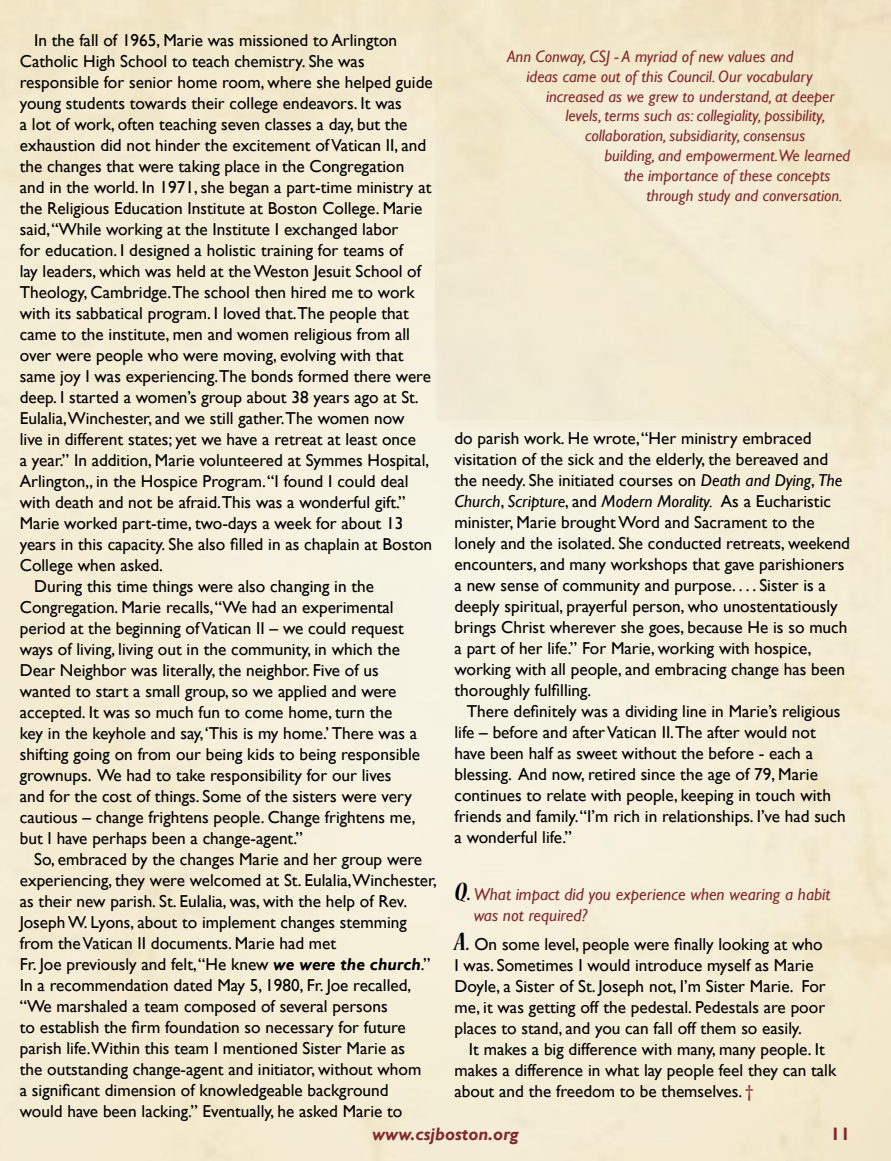
<style>
.page{position:relative;width:891px;height:1161px;background:#fff}
.page>*{position:absolute;margin:0;border:0;box-sizing:border-box;transform-origin:0 0}
.t1{font:italic 700 18px "Gill Sans";color:#812a2e}
.t2{font:700 18px "Gill Sans";color:#812a2e}
.t3{font:17.25px/21px "Gill Sans";color:#000}
.t4{font:italic 17.25px/21px "Gill Sans";color:#812a2e}
.t5{font:italic 16.5px "Gill Sans";color:#812a2e}
.s1{font-weight:700;font-style:italic}
.s2{font-style:italic}
.s3{font-family:"Nueva Std";font-weight:700;font-stretch:condensed;font-size:28.5px;color:#000}
.s4{font-family:"Nueva Std";font-weight:700;font-style:italic;font-stretch:condensed;font-size:28.5px}
.s5{color:#812a2e}
</style>
<div class="page">
<div style="left:442px;top:0;width:449px;height:434px;background:#996e2e;opacity:.75"></div>
<img style="left:436px;top:0;width:455px;height:422px">
<p class="t3" style="left:34px;top:30px;width:365px">In the fall of 1965, Marie was missioned to Arlington</p>
<p class="t3" style="left:20px;top:51px;width:346px">Catholic High School to teach chemistry. She was</p>
<p class="t3" style="left:20px;top:72px;width:414px">responsible for senior home room, where she helped guide</p>
<p class="t3" style="left:20px;top:93px;width:384px">young students towards their college endeavors. It was</p>
<p class="t3" style="left:20px;top:114px;width:389px">a lot of work, often teaching seven classes a day, but the</p>
<p class="t3" style="left:20px;top:135px;width:408px">exhaustion did not hinder the excitement of Vatican II, and</p>
<p class="t3" style="left:20px;top:156px;width:386px">the changes that were taking place in the Congregation</p>
<p class="t3" style="left:20px;top:177px;width:413px">and in the world. In 1971, she began a part-time ministry at</p>
<p class="t3" style="left:20px;top:198px;width:404px">the Religious Education Institute at Boston College. Marie</p>
<p class="t3" style="left:20px;top:219px;width:380px">said, “While working at the Institute I exchanged labor</p>
<p class="t3" style="left:20px;top:240px;width:385px">for education. I designed a holistic training for teams of</p>
<p class="t3" style="left:20px;top:261px;width:403px">lay leaders, which was held at the Weston Jesuit School of</p>
<p class="t3" style="left:20px;top:282px;width:396px">Theology, Cambridge.The school then hired me to work</p>
<p class="t3" style="left:20px;top:303px;width:391px">with its sabbatical program. I loved that.The people that</p>
<p class="t3" style="left:20px;top:324px;width:392px">came to the institute, men and women religious from all</p>
<p class="t3" style="left:20px;top:345px;width:385px">over were people who were moving, evolving with that</p>
<p class="t3" style="left:20px;top:366px;width:413px">same joy I was experiencing.The bonds formed there were</p>
<p class="t3" style="left:20px;top:387px;width:400px">deep. I started a women’s group about 38 years ago at St.</p>
<p class="t3" style="left:20px;top:408px;width:386px">Eulalia,Winchester, and we still gather.The women now</p>
<p class="t3" style="left:20px;top:429px;width:398px">live in different states; yet we have a retreat at least once</p>
<p class="t3" style="left:20px;top:450px;width:411px">a year.” In addition, Marie volunteered at Symmes Hospital,</p>
<p class="t3" style="left:20px;top:471px;width:390px">Arlington,, in the Hospice Program. “I found I could deal</p>
<p class="t3" style="left:20px;top:492px;width:387px">with death and not be afraid.This was a wonderful gift.”</p>
<p class="t3" style="left:20px;top:513px;width:385px">Marie worked part-time, two-days a week for about 13</p>
<p class="t3" style="left:20px;top:534px;width:414px">years in this capacity. She also filled in as chaplain at Boston</p>
<p class="t3" style="left:20px;top:555px;width:145px">College when asked.</p>
<p class="t3" style="left:34px;top:576px;width:341px">During this time things were also changing in the</p>
<p class="t3" style="left:20px;top:597px;width:375px">Congregation. Marie recalls, “We had an experimental</p>
<p class="t3" style="left:20px;top:618px;width:386px">period at the beginning of Vatican II – we could request</p>
<p class="t3" style="left:20px;top:639px;width:382px">ways of living, living out in the community, in which the</p>
<p class="t3" style="left:20px;top:660px;width:361px">Dear Neighbor was literally, the neighbor. Five of us</p>
<p class="t3" style="left:20px;top:681px;width:378px">wanted to start a small group, so we applied and were</p>
<p class="t3" style="left:20px;top:702px;width:374px">accepted. It was so much fun to come home, turn the</p>
<p class="t3" style="left:20px;top:723px;width:399px">key in the keyhole and say, ‘This is my home.’ There was a</p>
<p class="t3" style="left:20px;top:744px;width:402px">shifting going on from our being kids to being responsible</p>
<p class="t3" style="left:20px;top:765px;width:373px">grownups. We had to take responsibility for our lives</p>
<p class="t3" style="left:20px;top:786px;width:394px">and for the cost of things. Some of the sisters were very</p>
<p class="t3" style="left:20px;top:807px;width:397px">cautious – change frightens people. Change frightens me,</p>
<p class="t3" style="left:20px;top:828px;width:284px">but I have perhaps been a change-agent.”</p>
<p class="t3" style="left:34px;top:849px;width:389px">So, embraced by the changes Marie and her group were</p>
<p class="t3" style="left:20px;top:870px;width:419px">experiencing, they were welcomed at St. Eulalia,Winchester,</p>
<p class="t3" style="left:20px;top:891px;width:389px">as their new parish. St. Eulalia, was, with the help of Rev.</p>
<p class="t3" style="left:20px;top:912px;width:389px">Joseph W. Lyons, about to implement changes stemming</p>
<p class="t3" style="left:20px;top:933px;width:318px">from the Vatican II documents. Marie had met</p>
<p class="t3" style="left:20px;top:954px;width:412px">Fr. Joe previously and felt, “He knew <span class="s1">we were the church</span>.”</p>
<p class="t3" style="left:20px;top:975px;width:393px">In a recommendation dated May 5, 1980, Fr. Joe recalled,</p>
<p class="t3" style="left:20px;top:996px;width:369px">“We marshaled a team composed of several persons</p>
<p class="t3" style="left:20px;top:1017px;width:388px">to establish the firm foundation so necessary for future</p>
<p class="t3" style="left:20px;top:1038px;width:387px">parish life.Within this team I mentioned Sister Marie as</p>
<p class="t3" style="left:20px;top:1059px;width:403px">the outstanding change-agent and initiator, without whom</p>
<p class="t3" style="left:20px;top:1080px;width:370px">a significant dimension of knowledgeable background</p>
<p class="t3" style="left:20px;top:1101px;width:384px">would have been lacking.” Eventually, he asked Marie to</p>
<p class="t5" style="left:507px;top:47px;width:288px">Ann Conway, CSJ - A myriad of new values and</p>
<p class="t5" style="left:527px;top:67px;width:288px">ideas came out of this Council. Our vocabulary</p>
<p class="t5" style="left:546px;top:86px;width:290px">increased as we grew to understand, at deeper</p>
<p class="t5" style="left:566px;top:106px;width:261px">levels, terms such as: collegiality, possibility,</p>
<p class="t5" style="left:585px;top:126px;width:222px">collaboration, subsidiarity, consensus</p>
<p class="t5" style="left:605px;top:146px;width:247px">building, and empowerment.We learned</p>
<p class="t5" style="left:624px;top:166px;width:208px">the importance of these concepts</p>
<p class="t5" style="left:647px;top:185px;width:198px">through study and conversation.</p>
<p class="t3" style="left:455px;top:428px;width:397px">do parish work. He wrote, “Her ministry embraced visitation of the sick and the elderly, the bereaved and the needy. She initiated courses on <span class="s2">Death and Dying</span>, <span class="s2">The Church</span>, <span class="s2">Scripture</span>, and <span class="s2">Modern Morality.</span> As a Eucharistic minister, Marie brought Word and Sacrament to the lonely and the isolated. She conducted retreats, weekend encounters, and many workshops that gave parishioners a new sense of community and purpose. . . . Sister is a deeply spiritual, prayerful person, who unostentatiously brings Christ wherever she goes, because He is so much a part of her life.” For Marie, working with hospice, working with all people, and embracing change has been thoroughly fulfilling.</p>
<p class="t3" style="left:455px;top:701px;width:393px;text-indent:12px">There definitely was a dividing line in Marie’s religious life – before and after Vatican II.The after would not have been half as sweet without the before - each a blessing. And now, retired since the age of 79, Marie continues to relate with people, keeping in touch with friends and family. “I’m rich in relationships. I’ve had such a wonderful life.”</p>
<p class="t4" style="left:474px;top:884px;width:358px;text-indent:-19px"><span class="s3">Q.</span>What impact did you experience when wearing a habit was not required?</p>
<p class="t3" style="left:454px;top:934px;width:373px"><span class="s4">A.</span> On some level, people were finally looking at who I was. Sometimes I would introduce myself as Marie Doyle, a Sister of St. Joseph not, I’m Sister Marie. For me, it was getting off the pedestal. Pedestals are poor places to stand, and you can fall off them so easily.</p>
<p class="t3" style="left:455px;top:1039px;width:383px;text-indent:14px">It makes a big difference with many, many people. It makes a difference in what lay people feel they can talk about and the freedom to be themselves. <span class="s5">†</span></p>
<p class="t1" style="left:372px;top:1123px;width:148px">www.csjboston.org</p>
<p class="t2" style="left:831px;top:1123px;width:21px">11</p>
</div>
